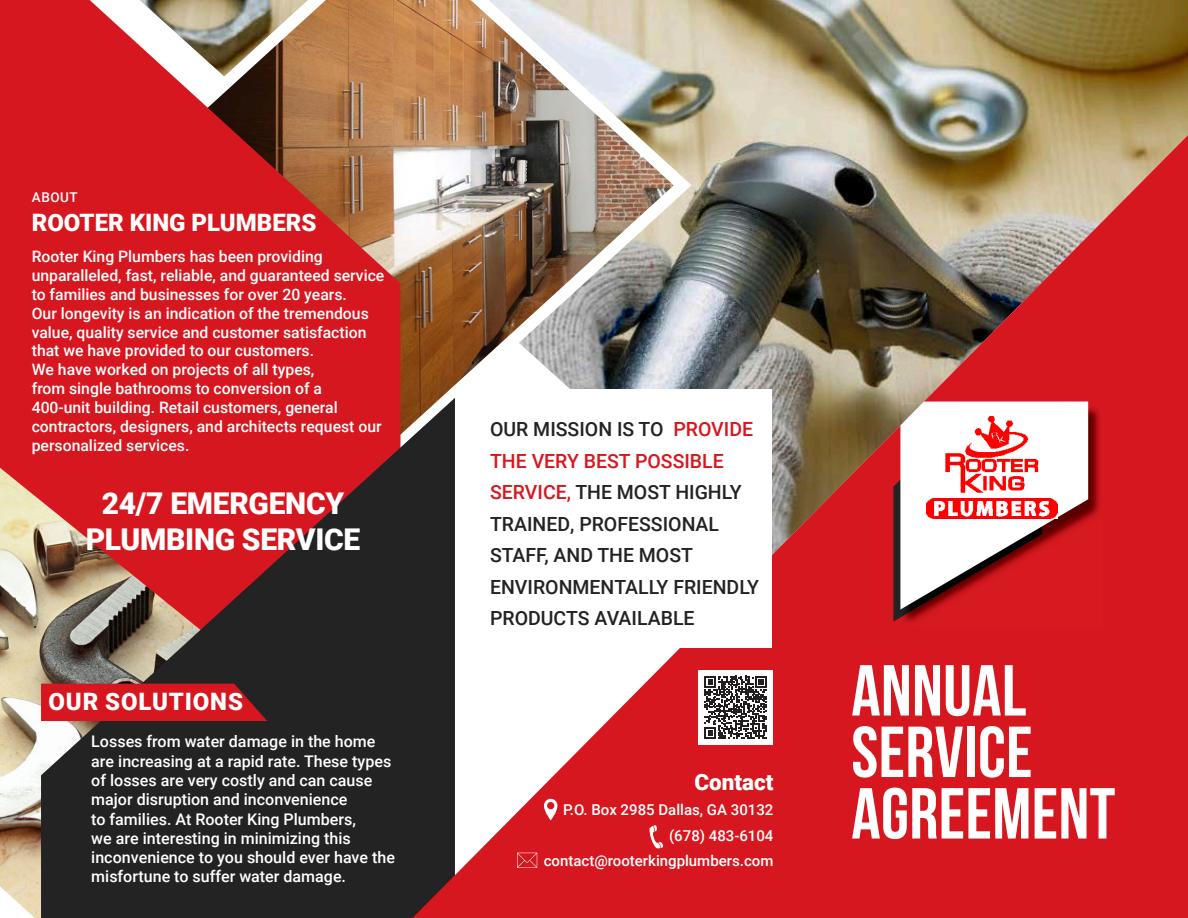
<style>
.page{position:relative;width:1188px;height:918px;background:#fff}
.page>*{position:absolute;margin:0;border:0;box-sizing:border-box;transform-origin:0 0}
.t1{font:72px/61.5px "Bebas Neue";letter-spacing:.005em;color:#fff}
.t2{font:900 30px/36px "Roboto";letter-spacing:-.01em;color:#fff;text-align:center}
.t3{font:900 24px "Roboto";color:#fff}
.t4{font:900 24px "Roboto";letter-spacing:.035em;color:#fff}
.t5{font:900 22.5px "Roboto";color:#fff}
.t6{font:500 19.5px/31.5px "Roboto";color:#232323}
.t7{font:500 16.05px/19.2px "Roboto";color:#fff}
.t8{font:500 15.75px/18.9px "Roboto";color:#fff}
.t9{font:500 15px/25.5px "Roboto";color:#fff;text-align:right}
.t10{font:500 13.5px "Roboto";letter-spacing:.035em;color:#fff}
.s1{color:#d7171f}
</style>
<div class="page">
<img style="left:700px;top:0;width:488px;height:135px">
<img style="left:400px;top:0;width:300px;height:397px">
<img style="left:0;top:397px;width:413px;height:521px">
<svg style="left:0;top:0;width:400px;height:792px;background:#cb403b"></svg>
<svg style="left:41px;top:398px;width:372px;height:520px;background:#642a2b"></svg>
<img style="left:413px;top:135px;width:775px;height:783px">
<svg style="left:41px;top:684px;width:226px;height:37px;background:#ca171f"></svg>
<img style="left:899px;top:404px;width:204px;height:223px">
<svg style="left:893px;top:401px;width:195px;height:221px"></svg>
<img style="left:926px;top:417px;width:132px;height:101px">
<div style="left:698px;top:670px;width:75px;height:75px;background:#fff"></div>
<svg style="left:704px;top:676px;width:63px;height:63px"></svg>
<svg style="left:544px;top:799px;width:13px;height:21px"></svg>
<svg style="left:650px;top:825px;width:13px;height:23px"></svg>
<svg style="left:517px;top:853px;width:20px;height:15px"></svg>
<div style="left:469px;top:389px;width:303px;height:259px;background:#fff"></div>
<p class="t10" style="left:32px;top:188px;width:47px">ABOUT</p>
<h3 class="t3" style="left:32px;top:205px;width:286px">ROOTER KING PLUMBERS</h3>
<p class="t8" style="left:32px;top:246px;width:354px">Rooter King Plumbers has been providing unparalleled, fast, reliable, and guaranteed service to families and businesses for over 20 years.<br>Our longevity is an indication of the tremendous value, quality service and customer satisfaction that we have provided to our customers.<br>We have worked on projects of all types,<br>from single bathrooms to conversion of a 400-unit building. Retail customers, general contractors, designers, and architects request our personalized services.</p>
<h2 class="t2" style="left:86px;top:485px;width:276px">24/7 EMERGENCY<br>PLUMBING SERVICE</h2>
<h3 class="t4" style="left:48px;top:685px;width:196px">OUR SOLUTIONS</h3>
<p class="t7" style="left:91px;top:732px;width:305px">Losses from water damage in the home are increasing at a rapid rate. These types of losses are very costly and can cause major disruption and inconvenience<br>to families. At Rooter King Plumbers,<br>we are interesting in minimizing this inconvenience to you should ever have the misfortune to suffer water damage.</p>
<p class="t6" style="left:490px;top:413px;width:271px">OUR MISSION IS TO <span class="s1">PROVIDE<br>THE VERY BEST POSSIBLE<br>SERVICE,</span> THE MOST HIGHLY<br>TRAINED, PROFESSIONAL<br>STAFF, AND THE MOST<br>ENVIRONMENTALLY FRIENDLY<br>PRODUCTS AVAILABLE</p>
<h3 class="t5" style="left:694px;top:766px;width:81px">Contact</h3>
<p class="t9" style="left:544px;top:797px;width:231px">P.O. Box 2985 Dallas, GA 30132 (678) 483-6104 contact@rooterkingplumbers.com</p>
<h1 class="t1" style="left:851px;top:659px;width:265px">ANNUAL<br>SERVICE<br>AGREEMENT</h1>
</div>
